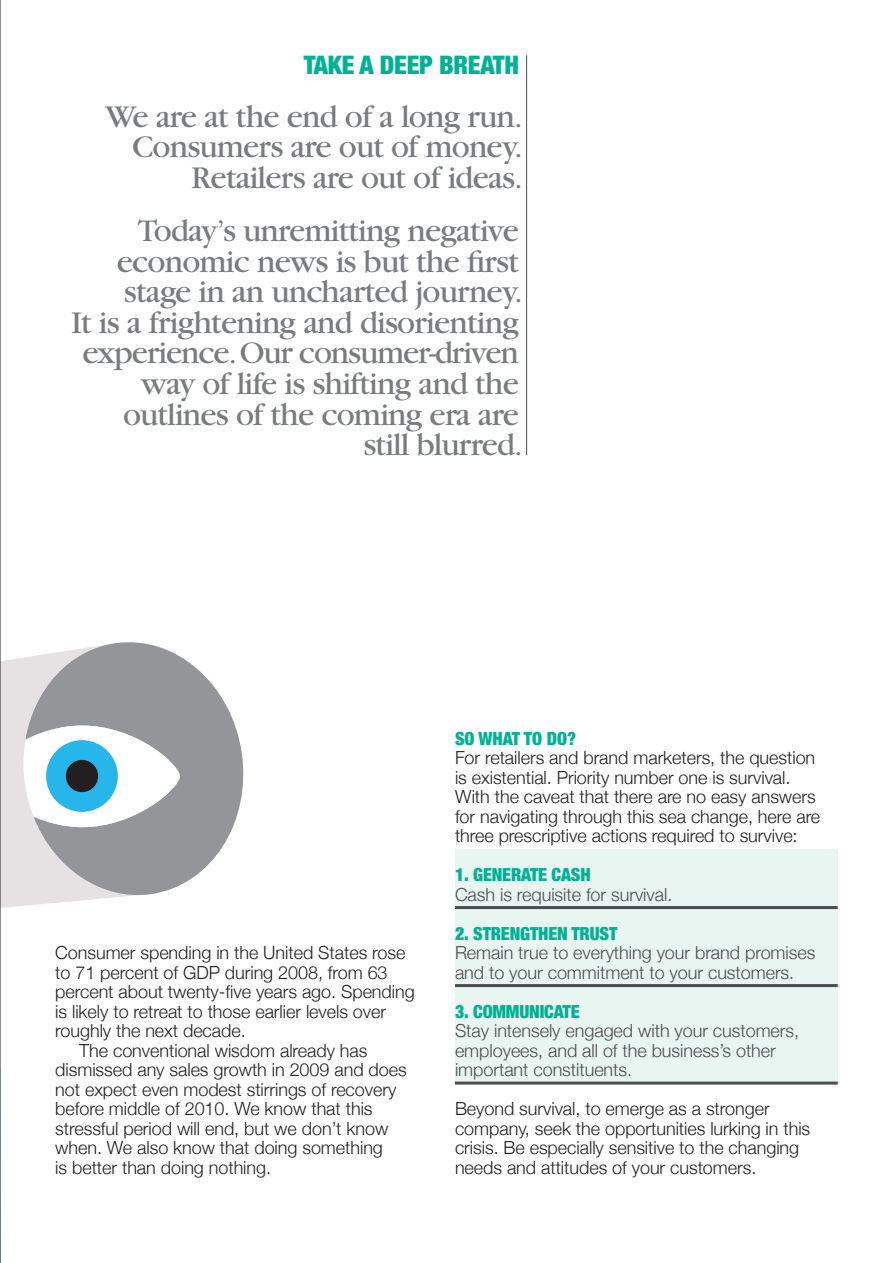
<style>
.page{position:relative;width:893px;height:1263px;background:#fff}
.page>*{position:absolute;margin:0;border:0;box-sizing:border-box;transform-origin:0 0}
.t1{font:33px/30.6px "Garamond";letter-spacing:-.025em;color:#797b7e;text-align:right}
.t2{font:900 condensed 25.5px "Helvetica Neue";letter-spacing:-.01em;color:#00b294}
.t3{font:300 18px/19.5px "Helvetica Neue";letter-spacing:-.005em;color:#231f20}
.t4{font:300 18px/19.5px "Helvetica Neue";letter-spacing:-.005em;color:#4b4c4d}
.t5{font:900 condensed 18px "Helvetica Neue";letter-spacing:-.01em;color:#00b294}
</style>
<div class="page">
<hr style="left:526px;top:55px;width:1px;height:400px;background:#4b4c4d">
<svg style="left:118px;top:642px;width:126px;height:243px;fill:#939598"></svg>
<svg style="left:1px;top:643px;width:179px;height:265px"></svg>
<div style="left:46px;top:740px;width:72px;height:72px;background:#26b6ea;border-radius:50%"></div>
<div style="left:66px;top:760px;width:32px;height:32px;background:#231f20;border-radius:50%"></div>
<hr style="left:0;top:0;width:1px;height:1263px;background:#231f20">
<div style="left:455px;top:850px;width:383px;height:234px;background:#e8f5f1"></div>
<hr style="left:455px;top:906px;width:383px;height:3px;background:#4b4c4d">
<hr style="left:455px;top:984px;width:383px;height:3px;background:#4b4c4d">
<hr style="left:455px;top:1081px;width:383px;height:3px;background:#4b4c4d">
<h2 class="t2" style="left:304px;top:49px;width:217px">TAKE A DEEP BREATH</h2>
<h1 class="t1" style="left:106px;top:101px;width:419px">We are at the end of a long run.<br>Consumers are out of money.<br>Retailers are out of ideas.</h1>
<p class="t1" style="left:72px;top:216px;width:453px">Today’s unremitting negative economic news is but the first stage in an uncharted journey.<br>It is a frightening and disorienting experience. Our consumer-driven way of life is shifting and the outlines of the coming era are<br>still blurred.</p>
<p class="t3" style="left:55px;top:943px;width:352px">Consumer spending in the United States rose</p>
<p class="t3" style="left:55px;top:962px;width:334px">to 71 percent of GDP during 2008, from 63</p>
<p class="t3" style="left:55px;top:982px;width:361px">percent about twenty-five years ago. Spending</p>
<p class="t3" style="left:55px;top:1001px;width:332px">is likely to retreat to those earlier levels over</p>
<p class="t3" style="left:55px;top:1020px;width:192px">roughly the next decade.</p>
<p class="t3" style="left:79px;top:1040px;width:290px">The conventional wisdom already has</p>
<p class="t3" style="left:55px;top:1059px;width:353px">dismissed any sales growth in 2009 and does</p>
<p class="t3" style="left:55px;top:1079px;width:343px">not expect even modest stirrings of recovery</p>
<p class="t3" style="left:55px;top:1098px;width:319px">before middle of 2010. We know that this</p>
<p class="t3" style="left:55px;top:1118px;width:335px">stressful period will end, but we don’t know</p>
<p class="t3" style="left:55px;top:1137px;width:329px">when. We also know that doing something</p>
<p class="t3" style="left:55px;top:1157px;width:217px">is better than doing nothing.</p>
<p class="t5" style="left:455px;top:727px;width:123px">SO WHAT TO DO?</p>
<p class="t3" style="left:455px;top:748px;width:367px">For retailers and brand marketers, the question is existential. Priority number one is survival.<br>With the caveat that there are no easy answers for navigating through this sea change, here are three prescriptive actions required to survive:</p>
<p class="t5" style="left:455px;top:864px;width:137px">1. GENERATE CASH</p>
<p class="t4" style="left:455px;top:884px;width:219px">Cash is requisite for survival.</p>
<p class="t5" style="left:455px;top:922px;width:164px">2. STRENGTHEN TRUST</p>
<p class="t4" style="left:455px;top:943px;width:362px">Remain true to everything your brand promises and to your commitment to your customers.</p>
<p class="t5" style="left:455px;top:1000px;width:126px">3. COMMUNICATE</p>
<p class="t4" style="left:455px;top:1021px;width:346px">Stay intensely engaged with your customers, employees, and all of the business’s other important constituents.</p>
<p class="t3" style="left:455px;top:1099px;width:357px">Beyond survival, to emerge as a stronger company, seek the opportunities lurking in this crisis. Be especially sensitive to the changing needs and attitudes of your customers.</p>
</div>
